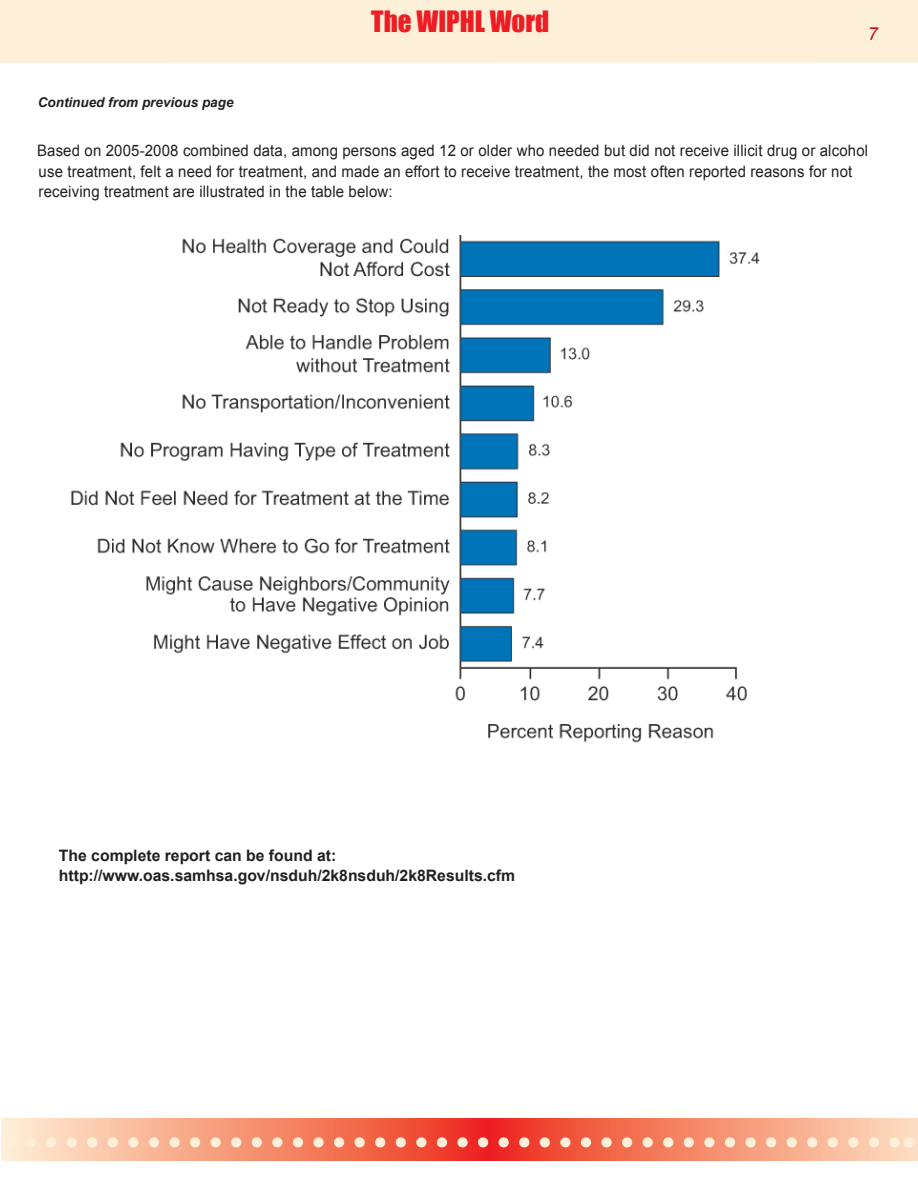
<style>
.page{position:relative;width:918px;height:1188px;background:#fff}
.page>*{position:absolute;margin:0;border:0;box-sizing:border-box;transform-origin:0 0}
.t1{font:27px "Impact";color:#ee1d23}
.t2{font:italic 18px "Arial";color:#c4121a}
.Body_10_5{font:15.75px/20.2px "Arial";letter-spacing:.01em;color:#231f20;scale:.95 1}
.t3{font:700 15.75px/20.2px "Arial";color:#231f20}
.t4{font:italic 700 13.5px "Arial";color:#231f20}
</style>
<div class="page">
<div style="left:0;top:0;width:918px;height:63px;background:#feefd8"></div>
<svg style="left:2px;top:1118px;width:916px;height:42px;background:#f58e73"></svg>
<svg style="left:30px;top:1137px;width:868px;height:11px;background:#f8ac93"></svg>
<img style="left:71px;top:236px;width:688px;height:507px">
<p class="t1" style="left:371px;top:1px;width:179px">The WIPHL Word</p>
<p class="t2" style="left:868px;top:22px;width:12px">7</p>
<p class="t4" style="left:38px;top:94px;width:197px">Continued from previous page</p>
<p class="Body_10_5" style="left:37px;top:141px;width:876px">Based on 2005-2008 combined data, among persons aged 12 or older who needed but did not receive illicit drug or alcohol use treatment, felt a need for treatment, and made an effort to receive treatment, the most often reported reasons for not receiving treatment are illustrated in the table below:</p>
<p class="t3" style="left:59px;top:846px;width:458px">The complete report can be found at: http://www.oas.samhsa.gov/nsduh/2k8nsduh/2k8Results.cfm</p>
</div>
